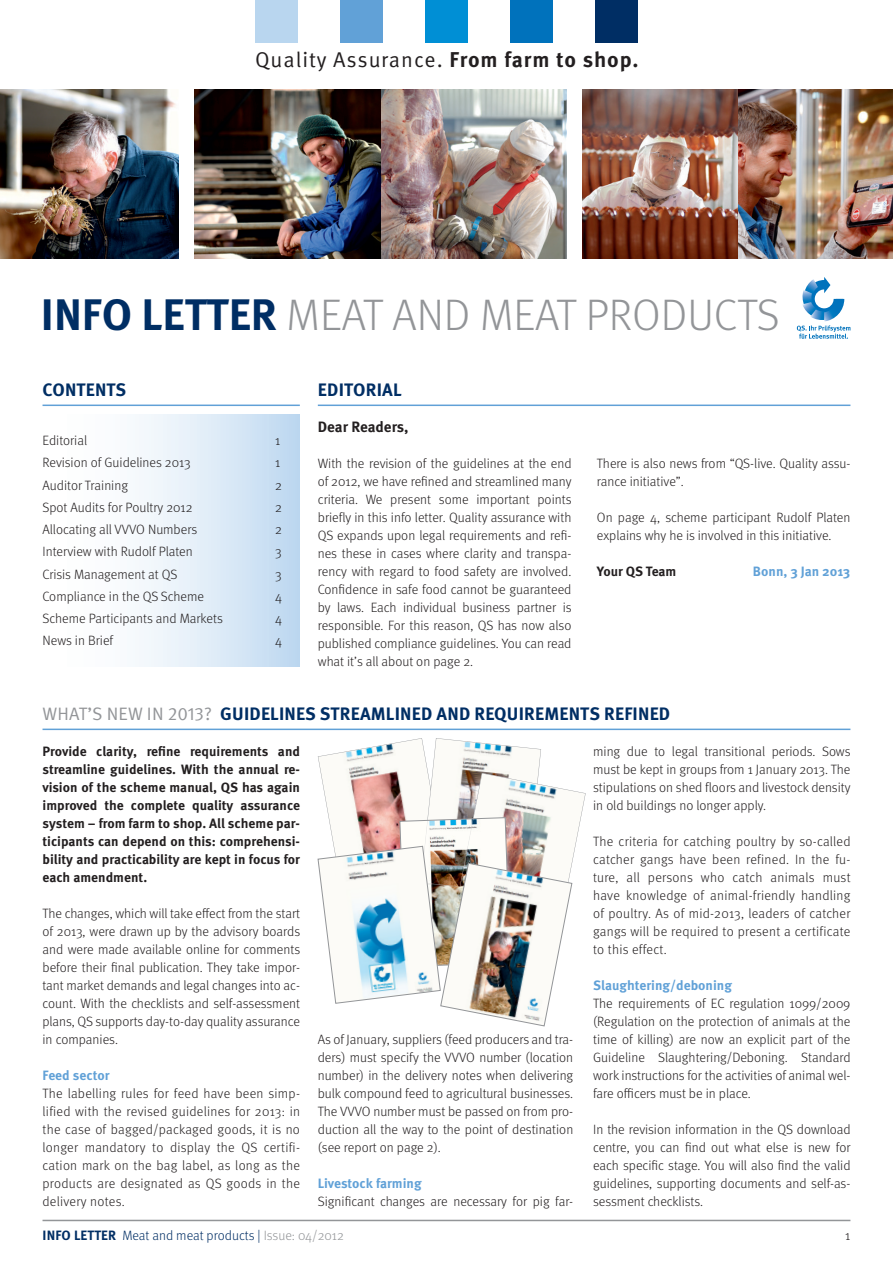
<style>
.page{position:relative;width:893px;height:1263px;background:#fff}
.page>*{position:absolute;margin:0;border:0;box-sizing:border-box;transform-origin:0 0}
.t1{font:300 44.1px "Meta OT";color:#939598}
.t2{font:21.45px "Meta OT Norm";letter-spacing:.045em;color:#231f20}
.t3{font:700 18px "Meta OT";letter-spacing:.01em;color:#002e64}
.t4{font:700 15px "Meta OT";color:#231f20}
.t5{font:300 13.5px/18px "Meta OT";color:#231f20;text-align:justify}
.t6{font:700 13.5px/18px "Meta OT";color:#231f20;text-align:justify}
.t7{font:700 13.5px "Meta OT";color:#61a1d7}
.t8{font:300 13.5px "Meta OT";color:#002e64}
.s1{font-family:"Meta OT";font-weight:700}
.s2{font-weight:700;color:#002e64}
.s3{font-family:"Meta OT Norm";font-weight:400;color:#939598}
.s4{font-weight:700}
.s5{color:#939598}
</style>
<div class="page">
<hr style="left:43px;top:1220px;width:807px;height:1px;background:#939598">
<div style="left:595px;top:0;width:43px;height:43px;background:#002e64"></div>
<div style="left:510px;top:0;width:43px;height:43px;background:#0072bc"></div>
<div style="left:425px;top:0;width:43px;height:43px;background:#008fd5"></div>
<div style="left:340px;top:0;width:43px;height:43px;background:#61a1d7"></div>
<div style="left:255px;top:0;width:43px;height:43px;background:#b9d6ef"></div>
<div style="left:43px;top:414px;width:257px;height:252px;background:linear-gradient(to right,#fff,#c5dcf2)"></div>
<hr style="left:43px;top:405px;width:257px;height:1px;background:#61a1d7">
<hr style="left:318px;top:405px;width:532px;height:1px;background:#61a1d7">
<img style="left:0;top:90px;width:178px;height:169px">
<img style="left:737px;top:90px;width:156px;height:169px">
<img style="left:582px;top:90px;width:155px;height:169px">
<img style="left:380px;top:90px;width:186px;height:169px">
<img style="left:195px;top:90px;width:185px;height:169px">
<hr style="left:43px;top:729px;width:807px;height:1px;background:#61a1d7">
<svg style="left:797px;top:277px;width:53px;height:62px"></svg>
<img style="left:318px;top:738px;width:268px;height:288px">
<h2 class="t2" style="left:255px;top:48px;width:385px">Quality Assurance. <span class="s1">From farm to shop.</span></h2>
<h1 class="t1" style="left:41px;top:289px;width:740px"><span class="s2">INFO LETTER</span> MEAT AND MEAT PRODUCTS</h1>
<h3 class="t3" style="left:43px;top:379px;width:85px">CONTENTS</h3>
<h3 class="t3" style="left:318px;top:379px;width:85px">EDITORIAL</h3>
<p class="t5" style="left:43px;top:432px;width:46px">Editorial</p>
<p class="t5" style="left:275px;top:432px;width:7px">1</p>
<p class="t5" style="left:43px;top:454px;width:150px">Revision of Guidelines 2013</p>
<p class="t5" style="left:275px;top:454px;width:7px">1</p>
<p class="t5" style="left:43px;top:476px;width:87px">Auditor Training</p>
<p class="t5" style="left:275px;top:476px;width:8px">2</p>
<p class="t5" style="left:43px;top:498px;width:152px">Spot Audits for Poultry 2012</p>
<p class="t5" style="left:275px;top:498px;width:8px">2</p>
<p class="t5" style="left:43px;top:521px;width:156px">Allocating all VVVO Numbers</p>
<p class="t5" style="left:275px;top:521px;width:8px">2</p>
<p class="t5" style="left:43px;top:543px;width:152px">Interview with Rudolf Platen</p>
<p class="t5" style="left:275px;top:543px;width:8px">3</p>
<p class="t5" style="left:43px;top:565px;width:136px">Crisis Management at QS</p>
<p class="t5" style="left:275px;top:565px;width:8px">3</p>
<p class="t5" style="left:43px;top:587px;width:163px">Compliance in the QS Scheme</p>
<p class="t5" style="left:275px;top:587px;width:8px">4</p>
<p class="t5" style="left:43px;top:610px;width:182px">Scheme Participants and Markets</p>
<p class="t5" style="left:275px;top:610px;width:8px">4</p>
<p class="t5" style="left:43px;top:632px;width:72px">News in Brief</p>
<p class="t5" style="left:275px;top:632px;width:8px">4</p>
<p class="t4" style="left:318px;top:418px;width:92px">Dear Readers,</p>
<p class="t5" style="left:318px;top:455px;width:255px">With the revision of the guidelines at the end of 2012, we have refined and streamlined many criteria. We present some important points briefly in this info letter. Quality assurance with QS expands upon legal requirements and refi&shy;nes these in cases where clarity and transpa&shy;rency with regard to food safety are involved.<br>Confidence in safe food cannot be guaranteed by laws. Each individual business partner is responsible. For this reason, QS has now also published compliance guidelines. You can read what it’s all about on page 2.</p>
<p class="t5" style="left:597px;top:455px;width:255px">There is also news from “QS-live. Quality assu&shy;rance initiative”.</p>
<p class="t5" style="left:597px;top:509px;width:255px">On page 4, scheme participant Rudolf Platen explains why he is involved in this initiative.</p>
<p class="t6" style="left:597px;top:563px;width:81px">Your QS Team</p>
<p class="t7" style="left:753px;top:563px;width:99px">Bonn, 3 Jan 2013</p>
<h3 class="t3" style="left:43px;top:703px;width:629px"><span class="s3">WHAT’S NEW IN 2013?</span> GUIDELINES STREAMLINED AND REQUIREMENTS REFINED</h3>
<p class="t6" style="left:43px;top:743px;width:259px">Provide clarity, refine requirements and streamline guidelines. with the annual re&shy;vision of the scheme manual, QS has again improved the complete quality assurance system – from farm to shop. All scheme par&shy;ticipants can depend on this: comprehensi&shy;bility and practicability are kept in focus for each amendment.</p>
<p class="t5" style="left:43px;top:905px;width:259px">The changes, which will take effect from the start of 2013, were drawn up by the advisory boards and were made available online for comments before their final publication. They take impor&shy;tant market demands and legal changes into ac&shy;count. With the checklists and self-assessment plans, QS supports day-to-day quality assurance in companies.</p>
<p class="t7" style="left:43px;top:1067px;width:69px">Feed sector</p>
<p class="t5" style="left:43px;top:1084px;width:259px">The labelling rules for feed have been simp&shy;lified with the revised guidelines for 2013: in the case of bagged/packaged goods, it is no longer mandatory to display the QS certifi&shy;cation mark on the bag label, as long as the products are designated as QS goods in the delivery notes.</p>
<p class="t5" style="left:318px;top:1031px;width:257px">As of January, suppliers (feed producers and tra&shy;ders) must specify the VVVO number (location number) in the delivery notes when delivering bulk compound feed to agricultural businesses.<br>The VVVO number must be passed on from pro&shy;duction all the way to the point of destination (see report on page 2).</p>
<p class="t7" style="left:318px;top:1175px;width:105px">Livestock farming</p>
<p class="t5" style="left:318px;top:1193px;width:257px">Significant changes are necessary for pig far-</p>
<p class="t5" style="left:593px;top:743px;width:259px">ming due to legal transitional periods. Sows must be kept in groups from 1 January 2013. The stipulations on shed floors and livestock density in old buildings no longer apply.</p>
<p class="t5" style="left:593px;top:833px;width:259px">The criteria for catching poultry by so-called catcher gangs have been refined. In the fu&shy;ture, all persons who catch animals must have knowledge of animal-friendly handling of poultry. As of mid-2013, leaders of catcher gangs will be required to present a certificate to this effect.</p>
<p class="t7" style="left:593px;top:977px;width:140px">Slaughtering/deboning</p>
<p class="t5" style="left:593px;top:995px;width:259px">The requirements of EC regulation 1099/2009 (Regulation on the protection of animals at the time of killing) are now an explicit part of the Guideline Slaughtering/Deboning. Standard work instructions for the activities of animal wel&shy;fare officers must be in place.</p>
<p class="t5" style="left:593px;top:1121px;width:259px">In the revision information in the QS download centre, you can find out what else is new for each specific stage. You will also find the valid guidelines, supporting documents and self-as&shy;sessment checklists.</p>
<p class="t8" style="left:43px;top:1228px;width:303px"><span class="s4">INFO LETTER</span> Meat and meat products | <span class="s5">Issue: 04/2012</span></p>
<p class="t5" style="left:845px;top:1227px;width:7px">1</p>
</div>
